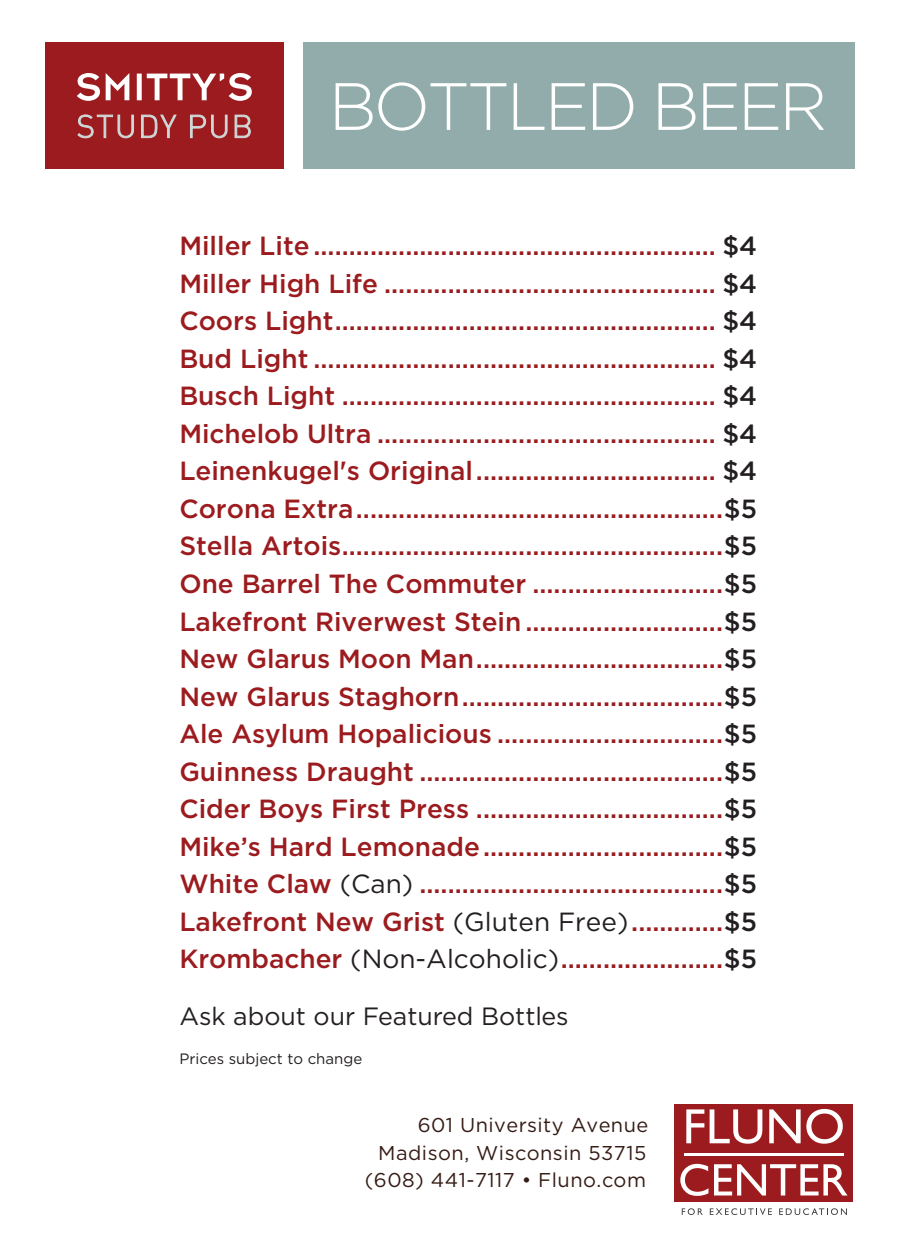
<style>
.page{position:relative;width:900px;height:1260px;background:#fff}
.page>*{position:absolute;margin:0;border:0;box-sizing:border-box;transform-origin:0 0}
.t1{font:300 66.75px "Gotham";letter-spacing:-.05em;color:#fff}
.t2{font:500 26.25px/37.5px "Gotham";color:#9b1b1e;text-align:justify}
.t3{font:25px "Gotham";color:#231f20}
.t4{font:20px/27.5px "Gotham";letter-spacing:.025em;color:#351c14;text-align:right}
.t5{font:15px "Gotham";color:#231f20}
.s1{color:#231f20}
.s2{font-weight:400;color:#231f20}
</style>
<div class="page">
<div style="left:303px;top:42px;width:552px;height:127px;background:#91acaa"></div>
<div style="left:45px;top:42px;width:239px;height:127px;background:#9b1b1e"></div>
<svg style="left:77px;top:114px;width:174px;height:24px"></svg>
<svg style="left:77px;top:73px;width:175px;height:28px"></svg>
<div style="left:674px;top:1104px;width:178px;height:97px;background:#9b1b1e"></div>
<svg style="left:686px;top:1109px;width:18px;height:34px"></svg>
<svg style="left:710px;top:1109px;width:52px;height:35px"></svg>
<svg style="left:769px;top:1109px;width:74px;height:35px"></svg>
<svg style="left:680px;top:1164px;width:28px;height:32px"></svg>
<svg style="left:714px;top:1164px;width:134px;height:32px"></svg>
<hr style="left:684px;top:1153px;width:160px;height:3px;background:#fff">
<svg style="left:682px;top:1208px;width:21px;height:7px"></svg>
<svg style="left:710px;top:1208px;width:62px;height:7px"></svg>
<svg style="left:779px;top:1208px;width:68px;height:7px"></svg>
<h1 class="t1" style="left:329px;top:64px;width:500px">BOTTLED BEER</h1>
<p class="t2" style="left:179px;top:227px;width:579px">Miller Lite......................................................... <span class="s1">$4<br></span>Miller High Life ............................................... <span class="s1">$4<br></span>Coors Light...................................................... <span class="s1">$4<br></span>Bud Light ......................................................... <span class="s1">$4<br></span>Busch Light ..................................................... <span class="s1">$4<br></span>Michelob Ultra ................................................ <span class="s1">$4<br></span>Leinenkugel's Original.................................. <span class="s1">$4<br></span>Corona Extra....................................................<span class="s1">$5<br></span>Stella Artois......................................................<span class="s1">$5<br></span>One Barrel The Commuter ...........................<span class="s1">$5<br></span>Lakefront Riverwest Stein ............................<span class="s1">$5<br></span>New Glarus Moon Man...................................<span class="s1">$5<br></span>New Glarus Staghorn.....................................<span class="s1">$5<br></span>Ale Asylum Hopalicious ................................<span class="s1">$5<br></span>Guinness Draught ...........................................<span class="s1">$5<br></span>Cider Boys First Press ...................................<span class="s1">$5<br></span>Mike’s Hard Lemonade..................................<span class="s1">$5<br></span>White Claw <span class="s2">(Can)</span> ...........................................<span class="s1">$5<br></span>Lakefront New Grist <span class="s2">(Gluten Free)</span>.............<span class="s1">$5<br></span>Krombacher <span class="s2">(Non-Alcoholic)</span>.......................<span class="s1">$5</span></p>
<p class="t3" style="left:179px;top:1001px;width:391px">Ask about our Featured Bottles</p>
<p class="t5" style="left:179px;top:1049px;width:184px">Prices subject to change</p>
<p class="t4" style="left:365px;top:1111px;width:285px">601 University Avenue<br>Madison, Wisconsin 53715 (608) 441-7117 • Fluno.com</p>
</div>
